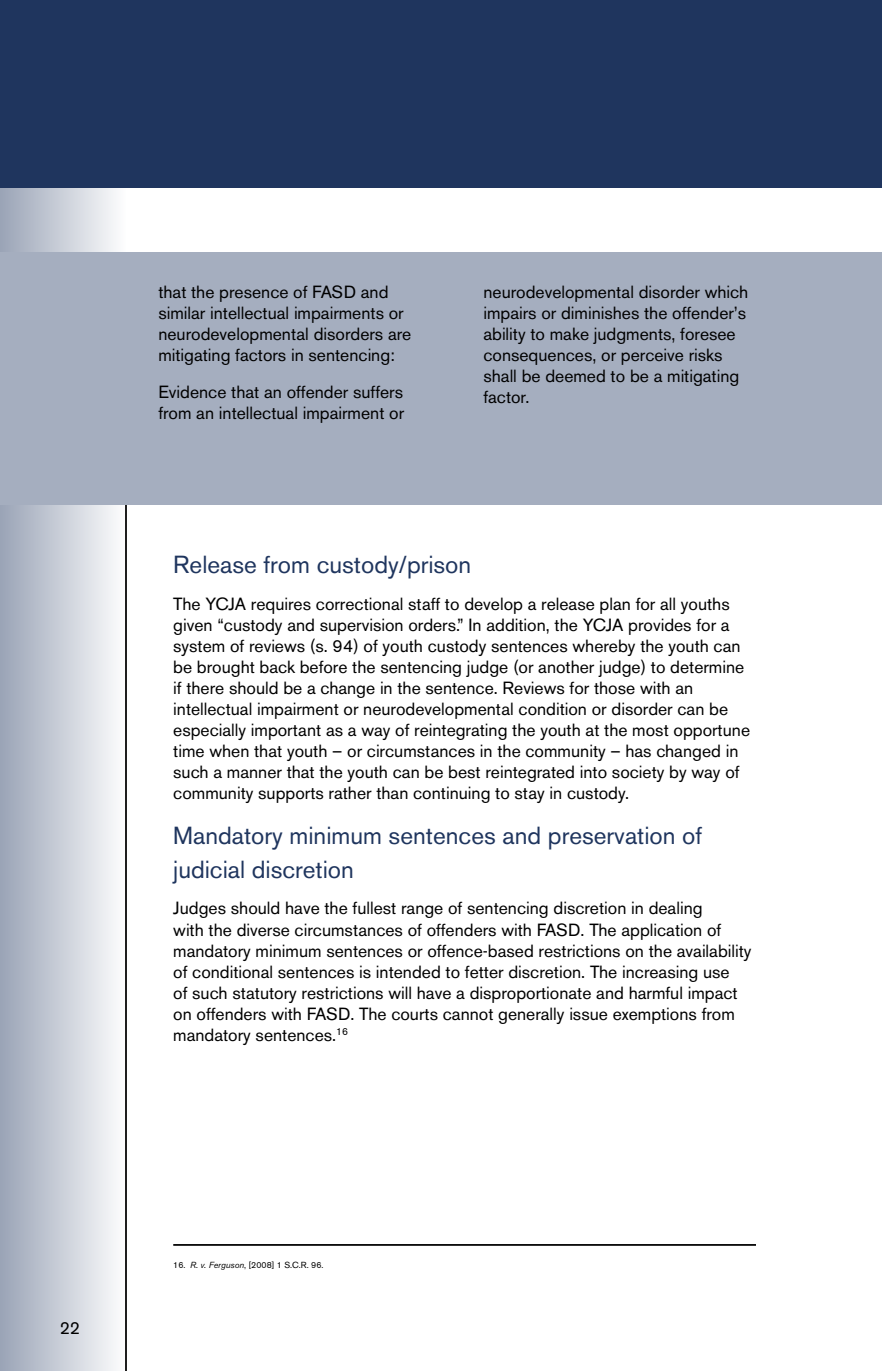
<style>
.page{position:relative;width:882px;height:1371px;background:#fff}
.page>*{position:absolute;margin:0;border:0;box-sizing:border-box;transform-origin:0 0}
.t1{font:24.5px/33.6px "Akzidenz Grotesk BE";color:#1f355e}
.t2{font:17.5px/21px "Akzidenz Grotesk BE";color:#000}
.t3{font:8.75px "Akzidenz Grotesk BE";color:#000}
.s1{font-style:italic}
</style>
<div class="page">
<div style="left:0;top:0;width:126px;height:1370px;background:linear-gradient(to right,#9aa4b6,#fcfdfd)"></div>
<div style="left:0;top:0;width:882px;height:188px;background:#1f355e"></div>
<hr style="left:125px;top:252px;width:2px;height:1118px;background:#000">
<hr style="left:173px;top:1243px;width:583px;height:2px;background:#000">
<div style="left:0;top:252px;width:882px;height:252px;background:#a5aebf"></div>
<hr style="left:881px;top:252px;width:1px;height:60px;background:#1f355e">
<p class="t2" style="left:158px;top:282px;width:255px">that the presence of FASD and similar intellectual impairments or neurodevelopmental disorders are mitigating factors in sentencing:</p>
<p class="t2" style="left:158px;top:381px;width:247px">Evidence that an offender suffers from an intellectual impairment or</p>
<p class="t2" style="left:483px;top:282px;width:266px">neurodevelopmental disorder which impairs or diminishes the offender’s ability to make judgments, foresee consequences, or perceive risks shall be deemed to be a mitigating factor.</p>
<h1 class="t1" style="left:173px;top:547px;width:300px">Release from custody/prison</h1>
<p class="t2" style="left:173px;top:593px;width:578px">The YCJA requires correctional staff to develop a release plan for all youths given “custody and supervision orders.” In addition, the YCJA provides for a system of reviews (s. 94) of youth custody sentences whereby the youth can be brought back before the sentencing judge (or another judge) to determine if there should be a change in the sentence. Reviews for those with an intellectual impairment or neurodevelopmental condition or disorder can be especially important as a way of reintegrating the youth at the most opportune time when that youth – or circumstances in the community – has changed in such a manner that the youth can be best reintegrated into society by way of community supports rather than continuing to stay in custody.</p>
<h1 class="t1" style="left:173px;top:818px;width:530px">Mandatory minimum sentences and preservation of judicial discretion</h1>
<p class="t2" style="left:173px;top:897px;width:580px">Judges should have the fullest range of sentencing discretion in dealing<br>with the diverse circumstances of offenders with FASD. The application of mandatory minimum sentences or offence-based restrictions on the availability of conditional sentences is intended to fetter discretion. The increasing use<br>of such statutory restrictions will have a disproportionate and harmful impact on offenders with FASD. The courts cannot generally issue exemptions from mandatory sentences.<sup>16</sup></p>
<p class="t2" style="left:60px;top:1316px;width:22px">22</p>
<p class="t3" style="left:173px;top:1259px;width:152px">16. <span class="s1">R. v. Ferguson</span>, [2008] 1 S.C.R. 96.</p>
</div>
